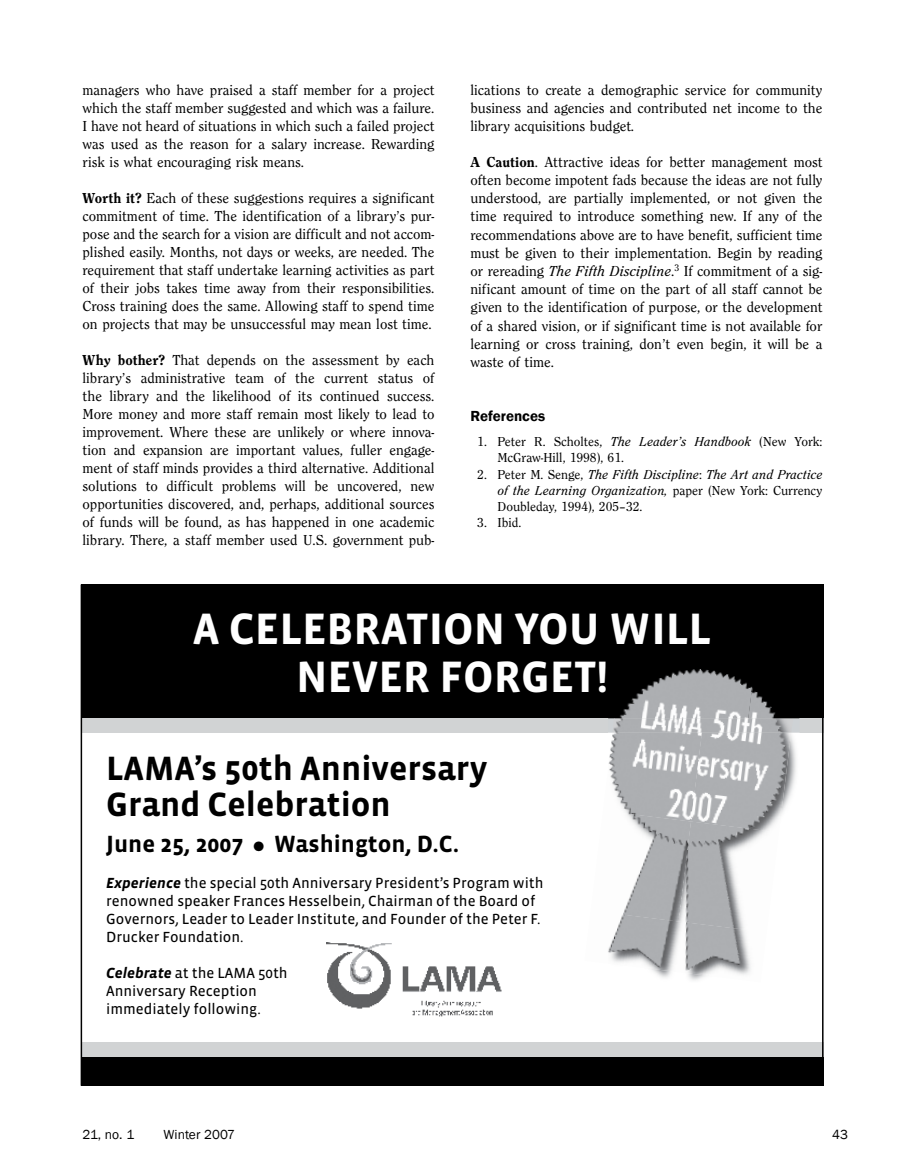
<style>
.page{position:relative;width:905px;height:1175px;background:#fff}
.page>*{position:absolute;margin:0;border:0;box-sizing:border-box;transform-origin:0 0}
.t1{font:700 45px/48px "Vista Sans";color:#fff;text-align:center}
.t2{font:700 34.5px/36px "Vista Sans";color:#000}
.t3{font:700 24px "Vista Sans";color:#000}
.t4{font:15px/18px "Clearface Regular DTC";color:#000;text-align:justify}
.t5{font:15px/18px "Vista Sans Reg";color:#000}
.t6{font:600 15px "Franklin Gothic";color:#000}
.t7{font:13.5px/16px "Clearface Regular Italic DTC";color:#000;text-align:right}
.t8{font:13.5px/16px "Clearface Regular DTC";color:#000}
.t9{font:13.5px "Franklin Gothic";color:#000}
.s1{font-family:"Clearface Heavy DTC"}
.s2{font-family:"Clearface Regular Italic DTC"}
.s3{font-family:"Clearface Regular DTC"}
.s4{font-family:"Vista Sans";font-weight:700;font-style:italic}
</style>
<div class="page">
<div style="left:81px;top:718px;width:742px;height:14px;background:#d1d3d4"></div>
<div style="left:81px;top:1042px;width:742px;height:14px;background:#d1d3d4"></div>
<div style="left:81px;top:1056px;width:742px;height:29px;background:#000"></div>
<div style="left:81px;top:584px;width:742px;height:134px;background:#000"></div>
<img style="left:327px;top:942px;width:175px;height:75px">
<img style="left:791px;top:732px;width:8px;height:62px">
<img style="left:608px;top:732px;width:82px;height:79px">
<img style="left:690px;top:732px;width:101px;height:89px">
<img style="left:624px;top:811px;width:67px;height:101px">
<img style="left:678px;top:821px;width:98px;height:91px">
<img style="left:608px;top:912px;width:143px;height:68px">
<img style="left:612px;top:718px;width:181px;height:14px">
<img style="left:620px;top:669px;width:128px;height:49px">
<img style="left:748px;top:686px;width:28px;height:32px">
<p class="t4" style="left:82px;top:80px;width:353px">managers who have praised a staff member for a project which the staff member suggested and which was a failure.<br>I have not heard of situations in which such a failed project was used as the reason for a salary increase. Rewarding risk is what encouraging risk means.</p>
<p class="t4" style="left:82px;top:188px;width:353px"><span class="s1">Worth it?</span> Each of these suggestions requires a significant commitment of time. The identification of a library’s pur&shy;pose and the search for a vision are difficult and not accom&shy;plished easily. Months, not days or weeks, are needed. The requirement that staff undertake learning activities as part of their jobs takes time away from their responsibilities.<br>Cross training does the same. Allowing staff to spend time on projects that may be unsuccessful may mean lost time.</p>
<p class="t4" style="left:82px;top:350px;width:353px"><span class="s1">Why bother?</span> That depends on the assessment by each library’s administrative team of the current status of the library and the likelihood of its continued success.<br>More money and more staff remain most likely to lead to improvement. Where these are unlikely or where innova&shy;tion and expansion are important values, fuller engage&shy;ment of staff minds provides a third alternative. Additional solutions to difficult problems will be uncovered, new opportunities discovered, and, perhaps, additional sources of funds will be found, as has happened in one academic library. There, a staff member used U.S. government pub-</p>
<p class="t4" style="left:470px;top:80px;width:353px">lications to create a demographic service for community business and agencies and contributed net income to the library acquisitions budget.</p>
<p class="t4" style="left:470px;top:152px;width:353px"><span class="s1">A Caution</span>. Attractive ideas for better management most often become impotent fads because the ideas are not fully understood, are partially implemented, or not given the time required to introduce something new. If any of the recommendations above are to have benefit, sufficient time must be given to their implementation. Begin by reading or rereading <span class="s2">The Fifth Discipline</span>.<sup>3</sup> If commitment of a sig&shy;nificant amount of time on the part of all staff cannot be given to the identification of purpose, or the development of a shared vision, or if significant time is not available for learning or cross training, don’t even begin, it will be a waste of time.</p>
<p class="t6" style="left:470px;top:407px;width:76px">References</p>
<p class="t8" style="left:497px;top:433px;width:326px;text-indent:-20px">1. Peter R. Scholtes, <span class="s2">The Leader’s Handbook</span> (New York:<br>McGraw-Hill, 1998), 61.</p>
<p class="t7" style="left:477px;top:466px;width:347px"><span class="s3">2. Peter M. Senge,</span> The Fifth Discipline<span class="s3">:</span> The Art and Practice of the Learning Organization, <span class="s3">paper (New York: Currency</span></p>
<p class="t8" style="left:497px;top:498px;width:146px">Doubleday, 1994), 205–32.</p>
<p class="t8" style="left:477px;top:514px;width:46px">3. Ibid.</p>
<h1 class="t1" style="left:193px;top:605px;width:520px">A CELEBRATION YOU WILL<br>NEVER FORGET!</h1>
<h2 class="t2" style="left:106px;top:751px;width:383px">LAMA’s 50th Anniversary<br>Grand Celebration</h2>
<h3 class="t3" style="left:106px;top:832px;width:354px">June 25, 2007 ● Washington, D.C.</h3>
<p class="t5" style="left:106px;top:874px;width:439px"><span class="s4">Experience</span> the special 50th Anniversary President’s Program with renowned speaker Frances Hesselbein, Chairman of the Board of Governors, Leader to Leader Institute, and Founder of the Peter F.<br>Drucker Foundation.</p>
<p class="t5" style="left:106px;top:964px;width:183px"><span class="s4">Celebrate</span> at the LAMA 50th<br>Anniversary Reception immediately following.</p>
<p class="t9" style="left:83px;top:1126px;width:53px">21, no. 1</p>
<p class="t9" style="left:164px;top:1126px;width:73px">Winter 2007</p>
<p class="t9" style="left:832px;top:1126px;width:17px">43</p>
</div>
